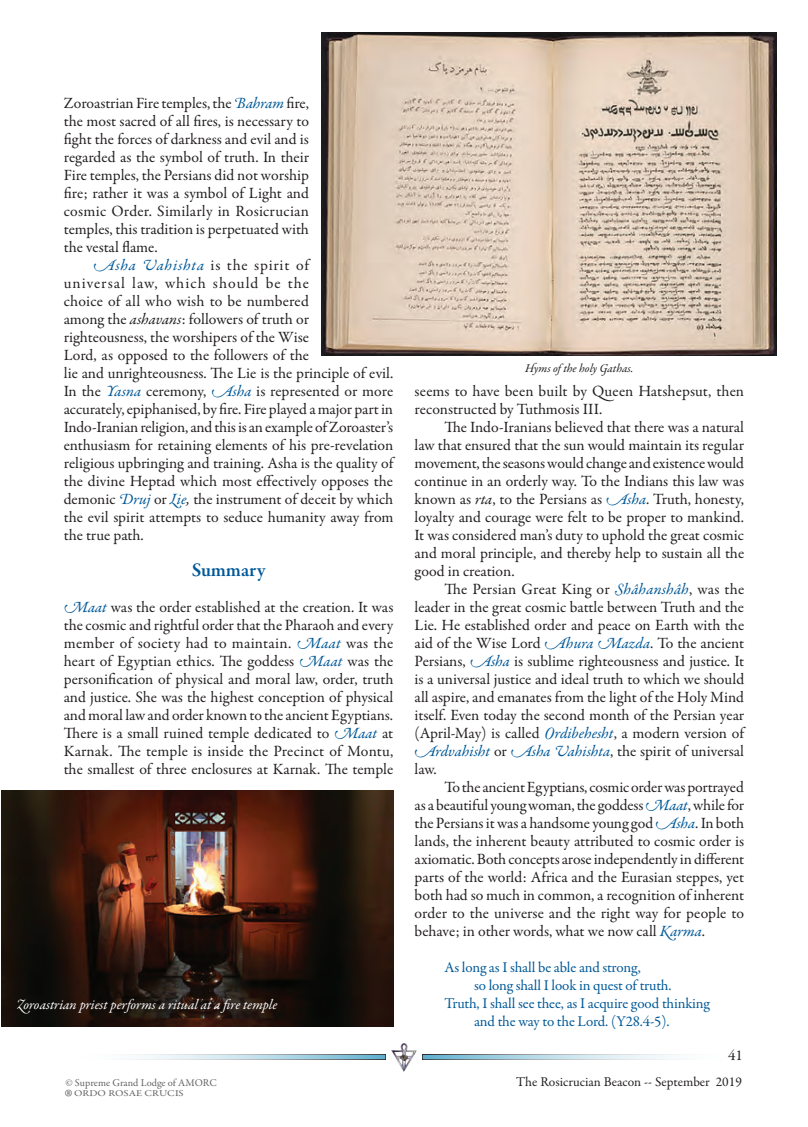
<style>
.page{position:relative;width:808px;height:1127px;background:#fff}
.page>*{position:absolute;margin:0;border:0;box-sizing:border-box;transform-origin:0 0}
.t1{font:30px "Garamond Premr Pro";color:#636366}
.t2{font:600 19.5px "Garamond Premr Pro";letter-spacing:-.01em;color:#005998}
.t3{font:15.75px/18px "Garamond Premr Pro";color:#231f20;text-align:justify}
.t4{font:15px "Garamond Premr Pro";letter-spacing:-.01em;color:#005998}
.t5{font:15px "Garamond Premr Pro";color:#231f20}
.t6{font:italic 14.25px "Garamond Premr Pro";color:#fff}
.t7{font:13.5px "Garamond Premr Pro";color:#231f20}
.t8{font:italic 12px "Garamond Premr Pro";letter-spacing:-.005em;color:#231f20}
.t9{font:10.5px "Garamond Premr Pro";color:#636366}
.t10{font:9px "Garamond Premr Pro";color:#636366;scale:1.2 1}
.s1{font-style:italic;color:#005998}
.s2{font-style:italic}
</style>
<div class="page">
<img style="left:392px;top:1043px;width:24px;height:29px">
<svg style="left:134px;top:1054px;width:252px;height:6px;background:#b3cbd4"></svg>
<svg style="left:422px;top:1054px;width:253px;height:6px;background:#b2cbd4"></svg>
<img style="left:322px;top:33px;width:455px;height:322px">
<img style="left:1px;top:790px;width:392px;height:236px">
<p class="t3" style="left:64px;top:94px;width:247px">Zoroastrian Fire temples, the <span class="s1">Bahram</span> fire, the most sacred of all fires, is necessary to fight the forces of darkness and evil and is regarded as the symbol of truth. In their Fire temples, the Persians did not worship fire; rather it was a symbol of Light and cosmic Order. Similarly in Rosicrucian temples, this tradition is perpetuated with the vestal flame.</p>
<p class="t3" style="left:64px;top:256px;width:331px;text-align:left;text-indent:30px"><span class="s1">Asha Vahishta</span> is the spirit of<br>universal law, which should be the<br>choice of all who wish to be numbered<br>among the <span class="s2">ashavans</span>: followers of truth or righteousness, the worshipers of the Wise<br>Lord, as opposed to the followers of the<br>lie and unrighteousness. The Lie is the principle of evil.<br>In the <span class="s1">Yasna</span> ceremony, <span class="s1">Asha</span> is represented or more accurately, epiphanised, by fire. Fire played a major part in Indo-Iranian religion, and this is an example of Zoroaster’s enthusiasm for retaining elements of his pre-revelation religious upbringing and training. Asha is the quality of the divine Heptad which most effectively opposes the demonic <span class="s1">Druj</span> or <span class="s1">Lie</span><span class="s2">,</span> the instrument of deceit by which the evil spirit attempts to seduce humanity away from the true path.</p>
<p class="t2" style="left:192px;top:558px;width:75px">Summary</p>
<p class="t3" style="left:64px;top:598px;width:331px"><span class="s1">Maat</span> was the order established at the creation. It was the cosmic and rightful order that the Pharaoh and every member of society had to maintain. <span class="s1">Maat</span> was the heart of Egyptian ethics. The goddess <span class="s1">Maat</span> was the personification of physical and moral law, order, truth and justice. She was the highest conception of physical and moral law and order known to the ancient Egyptians.<br>There is a small ruined temple dedicated to <span class="s1">Maat</span> at Karnak. The temple is inside the Precinct of Montu, the smallest of three enclosures at Karnak. The temple</p>
<p class="t6" style="left:16px;top:995px;width:263px">Zoroastrian priest performs a ritual at a fire temple</p>
<p class="t8" style="left:525px;top:360px;width:110px">Hyms of the holy Gathas.</p>
<p class="t3" style="left:415px;top:382px;width:331px">seems to have been built by Queen Hatshepsut, then reconstructed by Tuthmosis III.</p>
<p class="t3" style="left:415px;top:418px;width:331px;text-indent:30px">The Indo-Iranians believed that there was a natural law that ensured that the sun would maintain its regular movement, the seasons would change and existence would continue in an orderly way. To the Indians this law was known as <span class="s2">rta</span>, to the Persians as <span class="s1">Asha</span>. Truth, honesty, loyalty and courage were felt to be proper to mankind.<br>It was considered man’s duty to uphold the great cosmic and moral principle, and thereby help to sustain all the good in creation.</p>
<p class="t3" style="left:415px;top:580px;width:331px;text-indent:30px">The Persian Great King or <span class="s1">Shâhanshâh</span>, was the leader in the great cosmic battle between Truth and the Lie. He established order and peace on Earth with the aid of the Wise Lord <span class="s1">Ahura Mazda</span>. To the ancient Persians, <span class="s1">Asha</span> is sublime righteousness and justice. It is a universal justice and ideal truth to which we should all aspire, and emanates from the light of the Holy Mind itself. Even today the second month of the Persian year (April-May) is called <span class="s1">Ordibehesht</span>, a modern version of <span class="s1">Ardvahisht</span> or <span class="s1">Asha Vahishta</span>, the spirit of universal law.</p>
<p class="t3" style="left:415px;top:778px;width:331px;text-indent:30px">To the ancient Egyptians, cosmic order was portrayed as a beautiful young woman, the goddess <span class="s1">Maat</span>, while for the Persians it was a handsome young god <span class="s1">Asha</span>. In both lands, the inherent beauty attributed to cosmic order is axiomatic. Both concepts arose independently in different parts of the world: Africa and the Eurasian steppes, yet both had so much in common, a recognition of inherent order to the universe and the right way for people to behave; in other words, what we now call <span class="s1">Karma</span>.</p>
<p class="t4" style="left:444px;top:958px;width:198px">As long as I shall be able and strong,</p>
<p class="t4" style="left:474px;top:976px;width:199px">so long shall I look in quest of truth.</p>
<p class="t4" style="left:444px;top:994px;width:267px">Truth, I shall see thee, as I acquire good thinking</p>
<p class="t4" style="left:474px;top:1012px;width:197px">and the way to the Lord. (Y28.4-5).</p>
<p class="t5" style="left:728px;top:1046px;width:16px">41</p>
<p class="t9" style="left:65px;top:1077px;width:153px">© Supreme Grand Lodge of AMORC</p>
<p class="t7" style="left:516px;top:1074px;width:227px">The Rosicrucian Beacon -- September 2019</p>
<h1 class="t1" style="left:65px;top:1081px;width:8px">®</h1>
<p class="t10" style="left:74px;top:1087px;width:93px">ORDO ROSAE CRUCIS</p>
</div>
